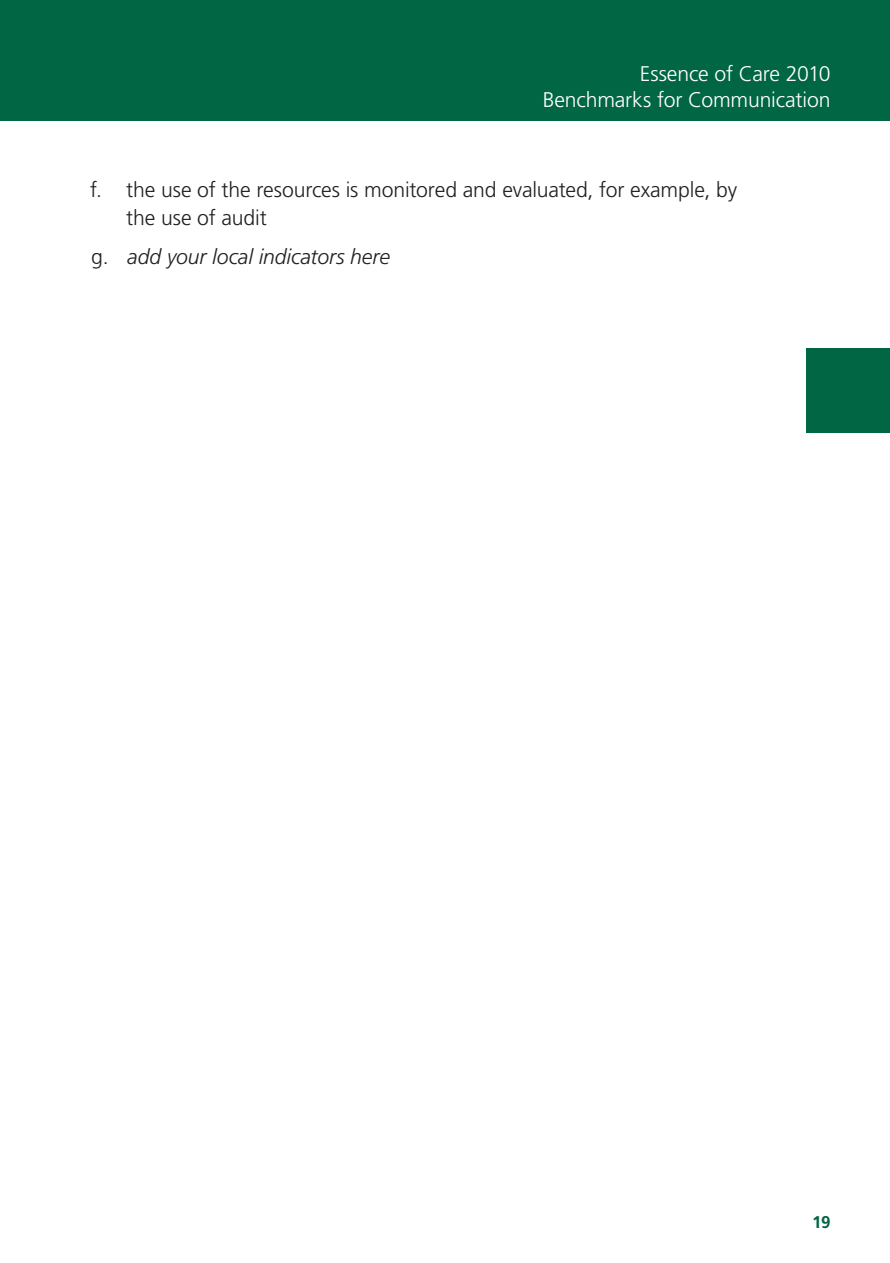
<style>
.page{position:relative;width:890px;height:1263px;background:#fff}
.page>*{position:absolute;margin:0;border:0;box-sizing:border-box;transform-origin:0 0}
.t1{font:300 21.15px/27.6px "Frutiger";letter-spacing:-.005em;color:#231f20}
.t2{font:300 21.15px/25.5px "Frutiger";letter-spacing:-.01em;color:#fff;text-align:right}
.t3{font:italic 300 21.15px "Frutiger";letter-spacing:-.005em;color:#231f20}
.t4{font:700 16.95px "Frutiger";color:#064}
.s1{font-style:normal}
</style>
<div class="page">
<div style="left:1px;top:0;width:888px;height:120px;background:#064"></div>
<hr style="left:0;top:0;width:1px;height:120px;background:#064">
<div style="left:806px;top:349px;width:83px;height:84px;background:#064"></div>
<p class="t2" style="left:542px;top:61px;width:289px">Essence of Care 2010<br>Benchmarks for Communication</p>
<p class="t1" style="left:126px;top:176px;width:612px;text-indent:-36px">f. the use of the resources is monitored and evaluated, for example, by the use of audit</p>
<p class="t3" style="left:91px;top:245px;width:300px"><span class="s1">g.</span> add your local indicators here</p>
<p class="t4" style="left:811px;top:1212px;width:20px">19</p>
</div>
